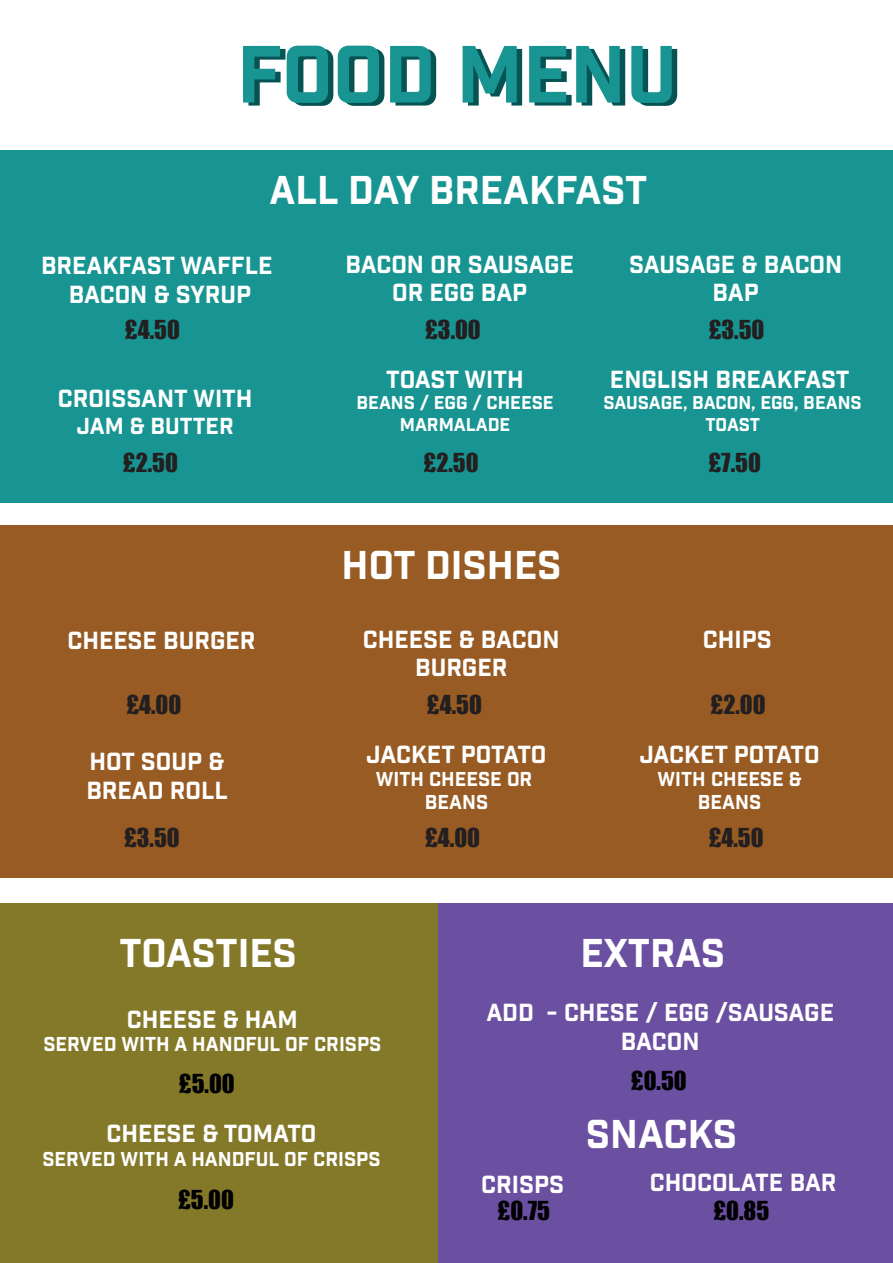
<style>
.page{position:relative;width:893px;height:1263px;background:#fff}
.page>*{position:absolute;margin:0;border:0;box-sizing:border-box;transform-origin:0 0}
.t1{font:78.6px "Industry Inc Base";color:#055352}
.t2{font:39px "Industry Inc Base";color:#fff}
.t3{font:24px/28.8px "Industry Inc Base";color:#fff;text-align:center}
.t4{font:24px "Impact";color:#231f20}
.t5{font:24px "Impact";color:#000002}
.t6{font:22.5px "Industry Inc Base";color:#fff}
.t7{font:19.5px/23.4px "Industry Inc Base";color:#fff;text-align:center}
.t8{font:18px/21.6px "Industry Inc Base";color:#fff;text-align:center}
</style>
<div class="page">
<div style="left:0;top:150px;width:893px;height:352px;background:#189592"></div>
<div style="left:0;top:525px;width:893px;height:353px;background:#975b23"></div>
<div style="left:0;top:903px;width:454px;height:360px;background:#847929"></div>
<div style="left:438px;top:903px;width:455px;height:360px;background:#6b4fa0"></div>
<h1 class="t1" style="left:242px;top:30px;width:442px">FOOD MENU</h1>
<h2 class="t2" style="left:270px;top:167px;width:379px">ALL DAY BREAKFAST</h2>
<p class="t3" style="left:41px;top:252px;width:233px">BREAKFAST WAFFLE<br>BACON &amp; SYRUP</p>
<p class="t3" style="left:345px;top:251px;width:230px">BACON OR SAUSAGE<br>OR EGG BAP</p>
<p class="t3" style="left:629px;top:251px;width:215px">SAUSAGE &amp; BACON<br>BAP</p>
<p class="t4" style="left:125px;top:311px;width:57px">£4.50</p>
<p class="t4" style="left:425px;top:311px;width:57px">£3.00</p>
<p class="t4" style="left:709px;top:310px;width:57px">£3.50</p>
<p class="t3" style="left:58px;top:385px;width:196px">CROISSANT WITH</p>
<p class="t6" style="left:77px;top:412px;width:158px">JAM &amp; BUTTER</p>
<p class="t3" style="left:386px;top:366px;width:139px">TOAST WITH</p>
<p class="t8" style="left:357px;top:393px;width:199px">BEANS / EGG / CHEESE<br>MARMALADE</p>
<p class="t3" style="left:610px;top:366px;width:241px">ENGLISH BREAKFAST</p>
<p class="t8" style="left:603px;top:393px;width:260px">SAUSAGE, BACON, EGG, BEANS<br>TOAST</p>
<p class="t4" style="left:123px;top:444px;width:57px">£2.50</p>
<p class="t4" style="left:423px;top:444px;width:57px">£2.50</p>
<p class="t4" style="left:708px;top:444px;width:54px">£7.50</p>
<h2 class="t2" style="left:342px;top:542px;width:221px">HOT DISHES</h2>
<p class="t3" style="left:67px;top:627px;width:189px">CHEESE BURGER</p>
<p class="t3" style="left:363px;top:626px;width:198px">CHEESE &amp; BACON<br>BURGER</p>
<p class="t3" style="left:703px;top:626px;width:70px">CHIPS</p>
<p class="t4" style="left:126px;top:686px;width:57px">£4.00</p>
<p class="t4" style="left:427px;top:686px;width:57px">£4.50</p>
<p class="t4" style="left:710px;top:685px;width:57px">£2.00</p>
<p class="t3" style="left:86px;top:748px;width:143px;text-align:left">HOT SOUP &amp;<br>BREAD ROLL</p>
<p class="t3" style="left:367px;top:741px;width:181px">JACKET POTATO</p>
<p class="t7" style="left:376px;top:768px;width:158px">WITH CHEESE OR<br>BEANS</p>
<p class="t3" style="left:640px;top:741px;width:181px">JACKET POTATO</p>
<p class="t7" style="left:658px;top:768px;width:146px">WITH CHEESE &amp;<br>BEANS</p>
<p class="t4" style="left:124px;top:819px;width:57px">£3.50</p>
<p class="t4" style="left:425px;top:819px;width:57px">£4.00</p>
<p class="t4" style="left:709px;top:819px;width:57px">£4.50</p>
<h2 class="t2" style="left:120px;top:930px;width:179px">TOASTIES</h2>
<p class="t3" style="left:127px;top:1006px;width:172px">CHEESE &amp; HAM</p>
<p class="t7" style="left:43px;top:1034px;width:340px">SERVED WITH A HANDFUL OF CRISPS</p>
<p class="t5" style="left:179px;top:1065px;width:57px">£5.00</p>
<p class="t3" style="left:107px;top:1120px;width:211px">CHEESE &amp; TOMATO</p>
<p class="t7" style="left:42px;top:1148px;width:340px">SERVED WITH A HANDFUL OF CRISPS</p>
<p class="t5" style="left:178px;top:1180px;width:57px">£5.00</p>
<h2 class="t2" style="left:580px;top:929px;width:146px">EXTRAS</h2>
<p class="t3" style="left:486px;top:1000px;width:349px">ADD - CHESE / EGG /SAUSAGE<br>BACON</p>
<p class="t5" style="left:631px;top:1062px;width:57px">£0.50</p>
<h2 class="t2" style="left:586px;top:1111px;width:153px">SNACKS</h2>
<p class="t3" style="left:481px;top:1171px;width:84px">CRISPS</p>
<p class="t3" style="left:650px;top:1169px;width:188px">CHOCOLATE BAR</p>
<p class="t5" style="left:498px;top:1192px;width:54px">£0.75</p>
<p class="t5" style="left:713px;top:1192px;width:57px">£0.85</p>
</div>
